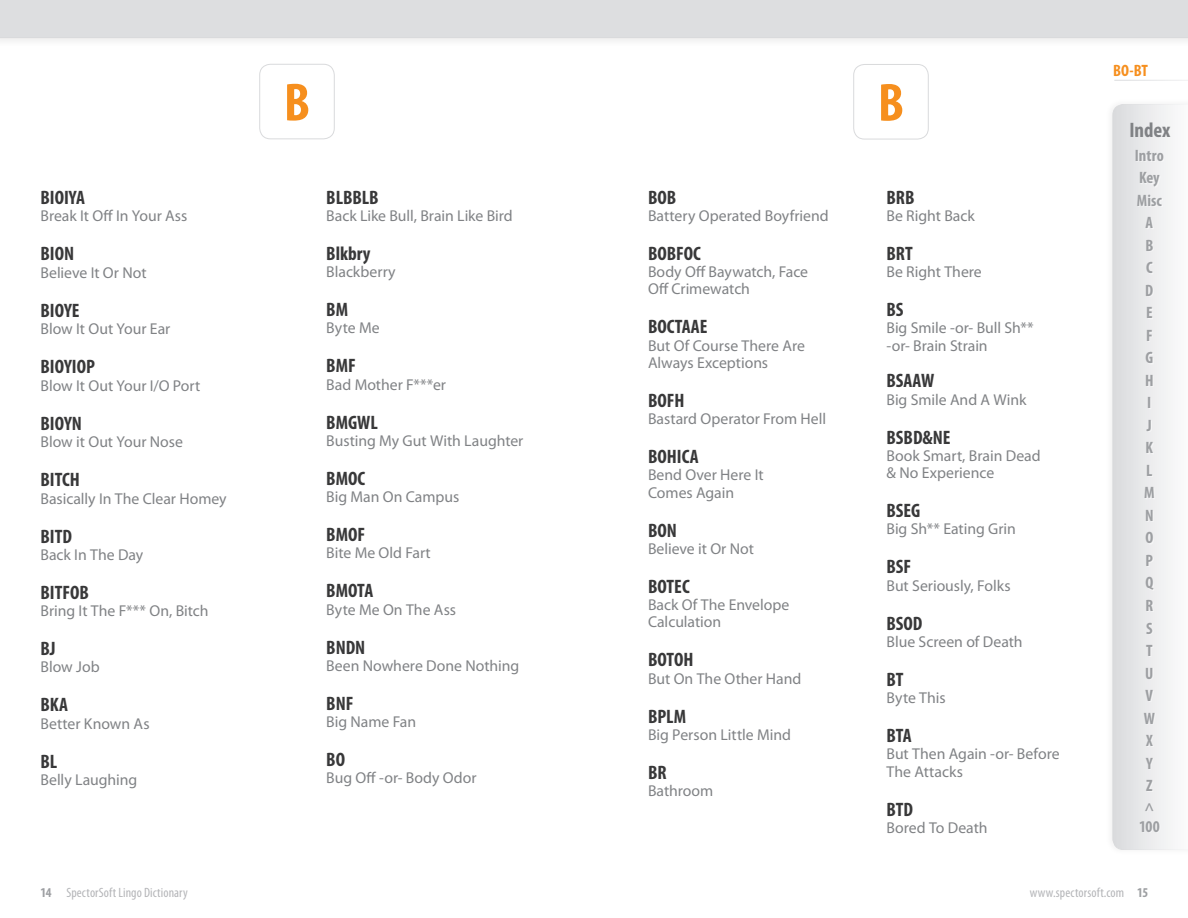
<style>
.page{position:relative;width:1188px;height:918px;background:#fff}
.page>*{position:absolute;margin:0;border:0;box-sizing:border-box;transform-origin:0 0}
.t1{font:700 condensed 54px "Myriad Pro";color:#f68f1e}
.t2{font:700 condensed 21px "Myriad Pro";color:#808285}
.t3{font:700 condensed 19.5px "Myriad Pro";color:#383839}
.t4{font:700 condensed 16.5px/22.5px "Myriad Pro";letter-spacing:.005em;color:#9d9fa2;text-align:center}
.t5{font:700 condensed 16.5px "Myriad Pro";color:#f68f1e}
.t6{font:15.75px/17.2px "Myriad Pro";color:#808285}
.t7{font:condensed 13.5px "Myriad Pro";letter-spacing:.01em;color:#b4b5b8}
.s1{font-weight:700;color:#9d9fa2}
</style>
<div class="page">
<div style="left:1104px;top:98px;width:84px;height:758px;background:#231f20;opacity:.07"></div>
<svg style="left:1113px;top:104px;width:75px;height:746px"></svg>
<div style="left:1137px;top:151px;width:27px;height:681px;background:#eeeeef"></div>
<div style="left:260px;top:64px;width:74px;height:75px;border:1px solid #d9dadc;border-radius:11px"></div>
<div style="left:854px;top:64px;width:74px;height:75px;border:1px solid #d9dadc;border-radius:11px"></div>
<div style="left:0;top:0;width:594px;height:48px;background:#f8f8f8"></div>
<div style="left:594px;top:0;width:594px;height:48px;background:#f8f8f8"></div>
<div style="left:0;top:0;width:1188px;height:38px;background:#dddee0"></div>
<p class="t3" style="left:40px;top:185px;width:46px">BIOIYA</p>
<p class="t6" style="left:40px;top:207px;width:148px">Break It Off In Your Ass</p>
<p class="t3" style="left:40px;top:241px;width:35px">BION</p>
<p class="t6" style="left:40px;top:264px;width:108px">Believe It Or Not</p>
<p class="t3" style="left:40px;top:298px;width:41px">BIOYE</p>
<p class="t6" style="left:40px;top:320px;width:131px">Blow It Out Your Ear</p>
<p class="t3" style="left:40px;top:354px;width:56px">BIOYIOP</p>
<p class="t6" style="left:40px;top:377px;width:161px">Blow It Out Your I/O Port</p>
<p class="t3" style="left:40px;top:411px;width:43px">BIOYN</p>
<p class="t6" style="left:40px;top:433px;width:144px">Blow it Out Your Nose</p>
<p class="t3" style="left:40px;top:468px;width:41px">BITCH</p>
<p class="t6" style="left:40px;top:489px;width:188px">Basically In The Clear Homey</p>
<p class="t3" style="left:40px;top:524px;width:33px">BITD</p>
<p class="t6" style="left:40px;top:546px;width:104px">Back In The Day</p>
<p class="t3" style="left:40px;top:580px;width:50px">BITFOB</p>
<p class="t6" style="left:40px;top:602px;width:170px">Bring It The F*** On, Bitch</p>
<p class="t3" style="left:40px;top:636px;width:17px">BJ</p>
<p class="t6" style="left:41px;top:658px;width:61px">Blow Job</p>
<p class="t3" style="left:40px;top:693px;width:29px">BKA</p>
<p class="t6" style="left:40px;top:714px;width:111px">Better Known As</p>
<p class="t3" style="left:40px;top:749px;width:18px">BL</p>
<p class="t6" style="left:41px;top:771px;width:98px">Belly Laughing</p>
<h1 class="t1" style="left:284px;top:69px;width:28px">B</h1>
<h1 class="t1" style="left:878px;top:69px;width:28px">B</h1>
<p class="t3" style="left:326px;top:185px;width:54px">BLBBLB</p>
<p class="t6" style="left:326px;top:207px;width:188px">Back Like Bull, Brain Like Bird</p>
<p class="t3" style="left:326px;top:241px;width:46px">Blkbry</p>
<p class="t6" style="left:326px;top:263px;width:71px">Blackberry</p>
<p class="t3" style="left:326px;top:297px;width:23px">BM</p>
<p class="t6" style="left:326px;top:319px;width:55px">Byte Me</p>
<p class="t3" style="left:326px;top:354px;width:31px">BMF</p>
<p class="t6" style="left:326px;top:375px;width:121px">Bad Mother F***er</p>
<p class="t3" style="left:326px;top:410px;width:53px">BMGWL</p>
<p class="t6" style="left:326px;top:432px;width:199px">Busting My Gut With Laughter</p>
<p class="t3" style="left:326px;top:466px;width:40px">BMOC</p>
<p class="t6" style="left:326px;top:488px;width:135px">Big Man On Campus</p>
<p class="t3" style="left:326px;top:522px;width:40px">BMOF</p>
<p class="t6" style="left:326px;top:544px;width:106px">Bite Me Old Fart</p>
<p class="t3" style="left:326px;top:579px;width:49px">BMOTA</p>
<p class="t6" style="left:326px;top:600px;width:131px">Byte Me On The Ass</p>
<p class="t3" style="left:326px;top:635px;width:41px">BNDN</p>
<p class="t6" style="left:326px;top:657px;width:195px">Been Nowhere Done Nothing</p>
<p class="t3" style="left:326px;top:691px;width:29px">BNF</p>
<p class="t6" style="left:326px;top:713px;width:91px">Big Name Fan</p>
<p class="t3" style="left:326px;top:747px;width:20px">BO</p>
<p class="t6" style="left:326px;top:769px;width:152px">Bug Off -or- Body Odor</p>
<p class="t3" style="left:648px;top:185px;width:30px">BOB</p>
<p class="t6" style="left:648px;top:207px;width:182px">Battery Operated Boyfriend</p>
<p class="t3" style="left:648px;top:241px;width:54px">BOBFOC</p>
<p class="t6" style="left:648px;top:263px;width:162px">Body Off Baywatch, Face<br>Off Crimewatch</p>
<p class="t3" style="left:648px;top:315px;width:61px">BOCTAAE</p>
<p class="t6" style="left:648px;top:336px;width:159px">But Of Course There Are<br>Always Exceptions</p>
<p class="t3" style="left:648px;top:388px;width:38px">BOFH</p>
<p class="t6" style="left:648px;top:410px;width:180px">Bastard Operator From Hell</p>
<p class="t3" style="left:648px;top:444px;width:52px">BOHICA</p>
<p class="t6" style="left:648px;top:466px;width:117px">Bend Over Here It<br>Comes Again</p>
<p class="t3" style="left:648px;top:518px;width:30px">BON</p>
<p class="t6" style="left:648px;top:540px;width:108px">Believe it Or Not</p>
<p class="t3" style="left:648px;top:574px;width:43px">BOTEC</p>
<p class="t6" style="left:648px;top:596px;width:143px">Back Of The Envelope<br>Calculation</p>
<p class="t3" style="left:648px;top:648px;width:47px">BOTOH</p>
<p class="t6" style="left:648px;top:669px;width:155px">But On The Other Hand</p>
<p class="t3" style="left:648px;top:704px;width:40px">BPLM</p>
<p class="t6" style="left:648px;top:726px;width:144px">Big Person Little Mind</p>
<p class="t3" style="left:648px;top:760px;width:20px">BR</p>
<p class="t6" style="left:648px;top:782px;width:67px">Bathroom</p>
<p class="t3" style="left:887px;top:185px;width:30px">BRB</p>
<p class="t6" style="left:886px;top:207px;width:90px">Be Right Back</p>
<p class="t3" style="left:886px;top:241px;width:28px">BRT</p>
<p class="t6" style="left:886px;top:263px;width:97px">Be Right There</p>
<p class="t3" style="left:886px;top:297px;width:19px">BS</p>
<p class="t6" style="left:886px;top:319px;width:149px">Big Smile -or- Bull Sh** -or- Brain Strain</p>
<p class="t3" style="left:886px;top:369px;width:49px">BSAAW</p>
<p class="t6" style="left:886px;top:390px;width:142px">Big Smile And A Wink</p>
<p class="t3" style="left:886px;top:425px;width:66px">BSBD&amp;NE</p>
<p class="t6" style="left:886px;top:447px;width:156px">Book Smart, Brain Dead &amp; No Experience</p>
<p class="t3" style="left:886px;top:498px;width:35px">BSEG</p>
<p class="t6" style="left:887px;top:520px;width:131px">Big Sh** Eating Grin</p>
<p class="t3" style="left:886px;top:555px;width:26px">BSF</p>
<p class="t6" style="left:887px;top:576px;width:126px">But Seriously, Folks</p>
<p class="t3" style="left:886px;top:611px;width:38px">BSOD</p>
<p class="t6" style="left:886px;top:633px;width:138px">Blue Screen of Death</p>
<p class="t3" style="left:886px;top:667px;width:19px">BT</p>
<p class="t6" style="left:886px;top:689px;width:61px">Byte This</p>
<p class="t3" style="left:886px;top:723px;width:27px">BTA</p>
<p class="t6" style="left:886px;top:745px;width:175px">But Then Again -or- Before<br>The Attacks</p>
<p class="t3" style="left:886px;top:797px;width:28px">BTD</p>
<p class="t6" style="left:887px;top:819px;width:103px">Bored To Death</p>
<p class="t5" style="left:1113px;top:60px;width:36px">BO-BT</p>
<h2 class="t2" style="left:1129px;top:117px;width:43px">Index</h2>
<p class="t4" style="left:1135px;top:144px;width:30px">Intro<br>Key<br>Misc<br>A<br>B<br>C<br>D<br>E<br>F<br>G<br>H<br>I<br>J<br>K<br>L<br>M<br>N<br>O<br>P<br>Q<br>R<br>S<br>T<br>U<br>V<br>W<br>X<br>Y<br>Z<br>^</p>
<p class="t4" style="left:1139px;top:814px;width:22px">100</p>
<p class="t7" style="left:40px;top:884px;width:149px"><span class="s1">14</span> SpectorSoft Lingo Dictionary</p>
<p class="t7" style="left:1030px;top:884px;width:120px">www.spectorsoft.com <span class="s1">15</span></p>
</div>
